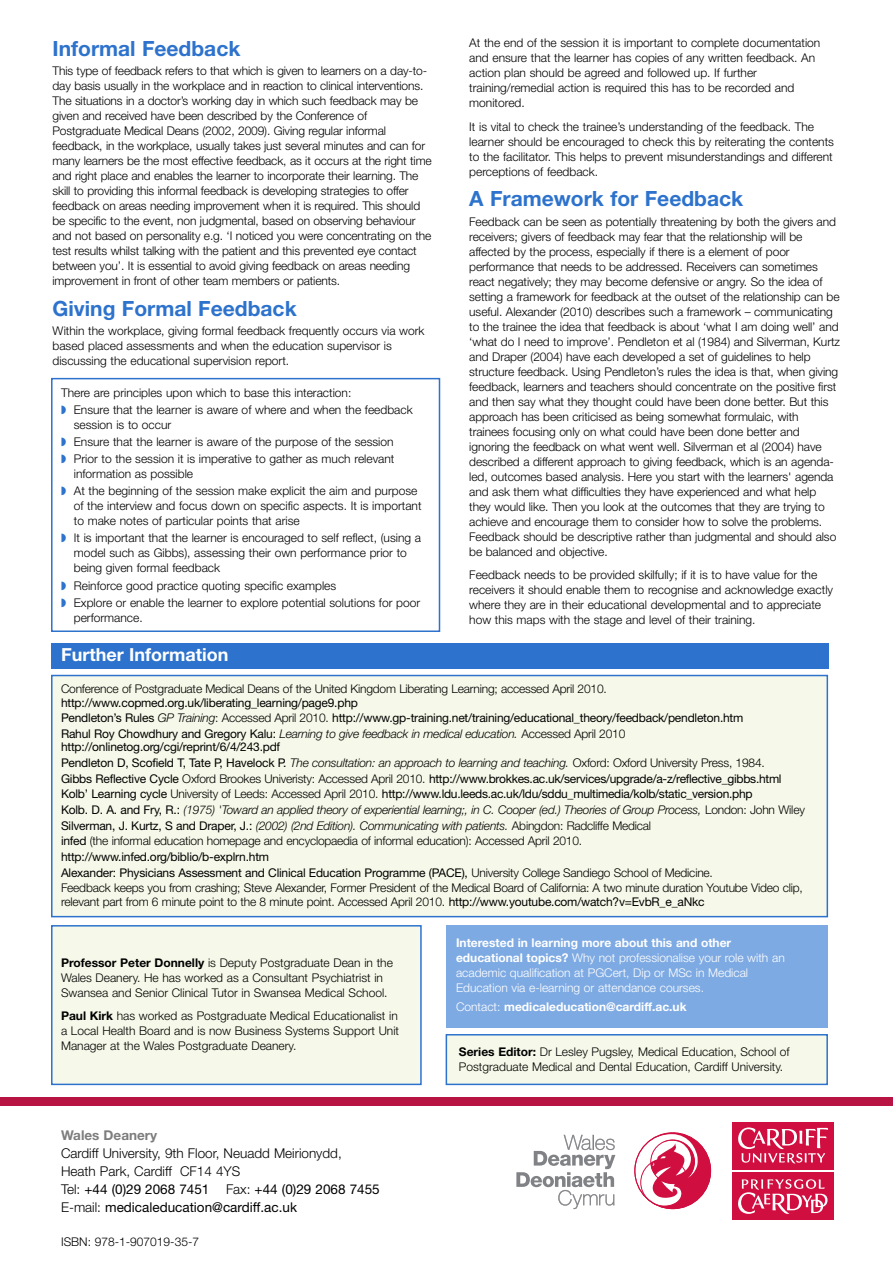
<style>
.page{position:relative;width:893px;height:1263px;background:#fff}
.page>*{position:absolute;margin:0;border:0;box-sizing:border-box;transform-origin:0 0}
.t1{font:700 21px "Helvetica Neue";color:#2d72cc}
.t2{font:700 18px "Helvetica Neue";color:#fff}
.t3{font:300 13.5px/18px "Helvetica Neue";color:#000}
.t4{font:700 13.5px "Helvetica Neue";color:#7d7d7d}
.t5{font:300 12px/15px "Helvetica Neue";letter-spacing:-.005em;color:#000}
.t6{font:12px/15.6px "Helvetica Neue";letter-spacing:-.015em;color:#000}
.t7{font:300 12px/15px "Helvetica Neue";color:#fff}
.t8{font:700 12px "Helvetica Neue LT";color:#fff}
.t9{font:700 12px "Helvetica Neue";color:#fff}
.s1{color:#2d72cc}
.s2{font-weight:300;font-style:italic}
.s3{font-weight:300}
.s4{font-weight:400}
.s5{font-family:"Helvetica Neue LT";font-weight:700}
.s6{font-weight:700}
</style>
<div class="page">
<div style="left:0;top:1097px;width:893px;height:9px;background:#b71443"></div>
<svg style="left:516px;top:1135px;width:99px;height:74px"></svg>
<svg style="left:634px;top:1132px;width:77px;height:77px"></svg>
<div style="left:732px;top:1172px;width:101px;height:48px;background:#d10e40"></div>
<svg style="left:738px;top:1179px;width:89px;height:35px"></svg>
<div style="left:732px;top:1122px;width:101px;height:48px;background:#d10e40"></div>
<svg style="left:738px;top:1127px;width:90px;height:36px"></svg>
<div style="left:53px;top:676px;width:774px;height:240px;background:#f6f9e9"></div>
<div style="left:51px;top:675px;width:777px;height:242px;border:2px solid #2d72cc"></div>
<div style="left:53px;top:926px;width:367px;height:157px;background:#f6f9e9"></div>
<div style="left:51px;top:925px;width:371px;height:160px;border:2px solid #2d72cc"></div>
<div style="left:447px;top:1035px;width:379px;height:48px;background:#f6f9e9"></div>
<div style="left:446px;top:1034px;width:382px;height:51px;border:2px solid #2d72cc"></div>
<div style="left:51px;top:643px;width:777px;height:26px;background:#2d72cc"></div>
<div style="left:446px;top:925px;width:382px;height:102px;background:#7eaae3"></div>
<div style="left:51px;top:378px;width:389px;height:254px;border:2px solid #2d72cc"></div>
<h1 class="t1" style="left:53px;top:35px;width:189px">Informal Feedback</h1>
<p class="t5" style="left:53px;top:63px;width:381px">This type of feedback refers to that which is given to learners on a day-to&shy;day basis usually in the workplace and in reaction to clinical interventions.<br>The situations in a doctor’s working day in which such feedback may be given and received have been described by the Conference of Postgraduate Medical Deans (2002, 2009). Giving regular informal feedback, in the workplace, usually takes just several minutes and can for many learners be the most effective feedback, as it occurs at the right time and right place and enables the learner to incorporate their learning. The skill to providing this informal feedback is developing strategies to offer feedback on areas needing improvement when it is required. This should be specific to the event, non judgmental, based on observing behaviour and not based on personality e.g. ‘I noticed you were concentrating on the test results whilst talking with the patient and this prevented eye contact between you’. It is essential to avoid giving feedback on areas needing improvement in front of other team members or patients.</p>
<h1 class="t1" style="left:53px;top:295px;width:246px">Giving Formal Feedback</h1>
<p class="t5" style="left:53px;top:323px;width:374px">Within the workplace, giving formal feedback frequently occurs via work based placed assessments and when the education supervisor is discussing the educational supervision report.</p>
<p class="t5" style="left:61px;top:384px;width:353px;line-height:17.1px">There are principles upon which to base this interaction:<br><span class="s1">◗</span> Ensure that the learner is aware of where and when the feedback</p>
<p class="t5" style="left:61px;top:416px;width:335px;line-height:17.1px;text-indent:13px">session is to occur<br><span class="s1">◗</span> Ensure that the learner is aware of the purpose of the session <span class="s1">◗</span> Prior to the session it is imperative to gather as much relevant</p>
<p class="t5" style="left:61px;top:465px;width:358px;line-height:17.1px;text-indent:13px">information as possible<br><span class="s1">◗</span> At the beginning of the session make explicit the aim and purpose</p>
<p class="t5" style="left:74px;top:498px;width:349px">of the interview and focus down on specific aspects. It is important to make notes of particular points that arise</p>
<p class="t5" style="left:74px;top:530px;width:349px;text-indent:-13px"><span class="s1">◗</span> It is important that the learner is encouraged to self reflect, (using a model such as Gibbs), assessing their own performance prior to being given formal feedback</p>
<p class="t5" style="left:61px;top:576px;width:361px;line-height:17.1px"><span class="s1">◗</span> Reinforce good practice quoting specific examples<br><span class="s1">◗</span> Explore or enable the learner to explore potential solutions for poor</p>
<p class="t5" style="left:74px;top:610px;width:70px">performance.</p>
<h2 class="t2" style="left:61px;top:644px;width:169px">Further Information</h2>
<p class="t5" style="left:469px;top:35px;width:353px">At the end of the session it is important to complete documentation and ensure that the learner has copies of any written feedback. An action plan should be agreed and followed up. If further training/remedial action is required this has to be recorded and monitored.</p>
<p class="t5" style="left:469px;top:119px;width:366px">It is vital to check the trainee’s understanding of the feedback. The learner should be encouraged to check this by reiterating the contents to the facilitator. This helps to prevent misunderstandings and different perceptions of feedback.</p>
<h1 class="t1" style="left:469px;top:186px;width:275px">A Framework for Feedback</h1>
<p class="t5" style="left:469px;top:214px;width:372px">Feedback can be seen as potentially threatening by both the givers and receivers; givers of feedback may fear that the relationship will be affected by the process, especially if there is a element of poor performance that needs to be addressed. Receivers can sometimes react negatively; they may become defensive or angry. So the idea of setting a framework for feedback at the outset of the relationship can be useful. Alexander (2010) describes such a framework – communicating to the trainee the idea that feedback is about ‘what I am doing well’ and ‘what do I need to improve’. Pendleton et al (1984) and Silverman, Kurtz and Draper (2004) have each developed a set of guidelines to help structure feedback. Using Pendleton’s rules the idea is that, when giving feedback, learners and teachers should concentrate on the positive first and then say what they thought could have been done better. But this approach has been criticised as being somewhat formulaic, with trainees focusing only on what could have been done better and ignoring the feedback on what went well. Silverman et al (2004) have described a different approach to giving feedback, which is an agenda&shy;led, outcomes based analysis. Here you start with the learners' agenda and ask them what difficulties they have experienced and what help they would like. Then you look at the outcomes that they are trying to achieve and encourage them to consider how to solve the problems.<br>Feedback should be descriptive rather than judgmental and should also be balanced and objective.</p>
<p class="t5" style="left:469px;top:567px;width:365px">Feedback needs to be provided skilfully; if it is to have value for the receivers it should enable them to recognise and acknowledge exactly where they are in their educational developmental and to appreciate how this maps with the stage and level of their training.</p>
<p class="t5" style="left:61px;top:681px;width:547px">Conference of Postgraduate Medical Deans of the United Kingdom Liberating Learning; accessed April 2010.</p>
<p class="t6" style="left:61px;top:694px;width:684px">http://www.copmed.org.uk/liberating_learning/page9.php<br>Pendleton’s Rules <span class="s2">GP Training</span><span class="s3">: Accessed April 2010.</span> http://www.gp-training.net/training/educational_theory/feedback/pendleton.htm<br>Rahul Roy Chowdhury and Gregory Kalu: <span class="s2">Learning to give feedback in medical education.</span> <span class="s3">Accessed April 2010</span></p>
<p class="t6" style="left:61px;top:739px;width:745px">http://onlinetog.org/cgi/reprint/6/4/243.pdf<br>Pendleton D, Scofield T, Tate P, Havelock P. <span class="s2">The consultation: an approach to learning and teaching.</span> <span class="s3">Oxford: Oxford University Press, 1984.<br></span>Gibbs Reflective Cycle <span class="s3">Oxford Brookes Univeristy: Accessed April 2010.</span> http://www.brokkes.ac.uk/services/upgrade/a-z/reflective_gibbs.html Kolb’ Learning cycle <span class="s3">University of Leeds: Accessed April 2010.</span> http://www.ldu.leeds.ac.uk/ldu/sddu_multimedia/kolb/static_version.php<br>Kolb. D. A. and Fry, R.: <span class="s2">(1975) 'Toward an applied theory of experiential learning;, in C. Cooper (ed.) Theories of Group Process,</span> <span class="s3">London: John Wiley </span>Silverman, J. Kurtz, S and Draper, J.: <span class="s2">(2002) (2nd Edition). Communicating with patients.</span> <span class="s3">Abingdon: Radcliffe Medical<br></span>infed <span class="s3">(the informal education homepage and encyclopaedia of informal education): Accessed April 2010.<br></span>http://www.infed.org/biblio/b-explrn.htm<br>Alexander: Physicians Assessment and Clinical Education Programme (PACE), <span class="s3">University College Sandiego School of Medicine.<br>Feedback keeps you from crashing; Steve Alexander, Former President of the Medical Board of California: A two minute duration Youtube Video clip,</span></p>
<p class="t5" style="left:61px;top:893px;width:645px">relevant part from 6 minute point to the 8 minute point. Accessed April 2010. <span class="s4">http://www.youtube.com/watch?v=EvbR_e_aNkc</span></p>
<p class="t5" style="left:61px;top:955px;width:333px"><span class="s5">Professor Peter Donnelly</span> is Deputy Postgraduate Dean in the<br>Wales Deanery. He has worked as a Consultant Psychiatrist in<br>Swansea and Senior Clinical Tutor in Swansea Medical School.</p>
<p class="t5" style="left:61px;top:1008px;width:340px;text-align:justify"><span class="s5">Paul Kirk</span> has worked as Postgraduate Medical Educationalist in a Local Health Board and is now Business Systems Support Unit Manager at the Wales Postgraduate Deanery.</p>
<p class="t4" style="left:61px;top:1127px;width:98px">Wales Deanery</p>
<p class="t3" style="left:61px;top:1144px;width:320px">Cardiff University, 9th Floor, Neuadd Meirionydd, Heath Park, Cardiff CF14 4YS<br>Tel: <span class="s4">+44 (0)29 2068 7451</span> Fax: <span class="s4">+44 (0)29 2068 7455<br></span>E-mail: <span class="s4">medicaleducation@cardiff.ac.uk</span></p>
<p class="t5" style="left:61px;top:1234px;width:140px">ISBN: 978-1-907019-35-7</p>
<p class="t8" style="left:456px;top:938px;width:277px">Interested in learning more about this and other</p>
<p class="t7" style="left:456px;top:950px;width:330px"><span class="s5">educational topics?</span> Why not professionalise your role with an academic qualification at PGCert, Dip or MSc in Medical<br>Education via e-learning or attendance courses.</p>
<p class="t9" style="left:456px;top:999px;width:232px"><span class="s3">Contact:</span> medicaleducation@cardiff.ac.uk</p>
<p class="t5" style="left:459px;top:1043px;width:332px"><span class="s6">Series Editor:</span> Dr Lesley Pugsley, Medical Education, School of<br>Postgraduate Medical and Dental Education, Cardiff University.</p>
</div>
